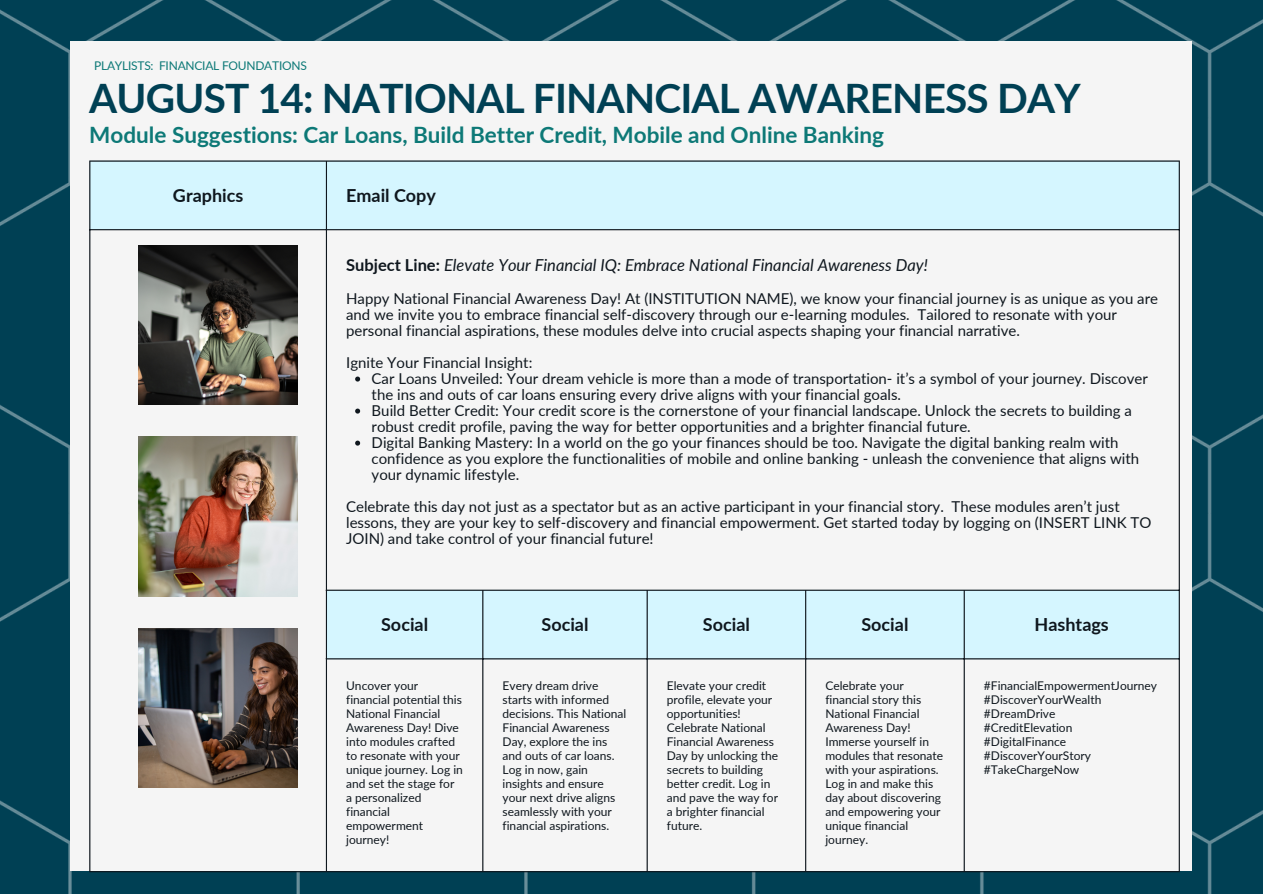
<style>
.page{position:relative;width:1263px;height:894px;background:#fff}
.page>*{position:absolute;margin:0;border:0;box-sizing:border-box;transform-origin:0 0}
.t1{font:700 40.5px "Lato";letter-spacing:-.02em;color:#004054}
.t2{font:700 22.5px "Lato";color:#0d7977}
.t3{font:700 18px "Lato";color:#0f171e}
.t4{font:italic 16.5px "Lato";color:#0f171e}
.t5{font:15px/16px "Lato";color:#0f171e}
.t6{font:12px/14px "Lato";color:#0f171e}
.t7{font:12px "Lato";letter-spacing:-.02em;color:#0d7977}
.s1{font-weight:700;font-style:normal}
</style>
<div class="page">
<div style="left:0;top:0;width:1263px;height:893px;background:#004054"></div>
<div style="left:71px;top:41px;width:1121px;height:829px;background:#f5f5f5"></div>
<svg style="left:90px;top:161px;width:1089px;height:498px"></svg>
<svg style="left:355px;top:376px;width:5px;height:5px"></svg>
<svg style="left:355px;top:408px;width:5px;height:5px"></svg>
<svg style="left:355px;top:440px;width:5px;height:5px"></svg>
<hr style="left:89px;top:161px;width:1px;height:709px;background:#0f171e">
<hr style="left:326px;top:161px;width:1px;height:709px;background:#0f171e">
<hr style="left:482px;top:590px;width:1px;height:280px;background:#0f171e">
<hr style="left:647px;top:590px;width:1px;height:280px;background:#0f171e">
<hr style="left:805px;top:590px;width:1px;height:280px;background:#0f171e">
<hr style="left:964px;top:590px;width:1px;height:280px;background:#0f171e">
<hr style="left:1179px;top:161px;width:1px;height:709px;background:#0f171e">
<hr style="left:89px;top:160px;width:1091px;height:1px;background:#0f171e">
<hr style="left:89px;top:229px;width:1091px;height:1px;background:#0f171e">
<hr style="left:326px;top:589px;width:854px;height:1px;background:#0f171e">
<hr style="left:326px;top:658px;width:854px;height:1px;background:#0f171e">
<hr style="left:89px;top:870px;width:1091px;height:2px;background:#0f171e">
<img style="left:138px;top:245px;width:159px;height:159px">
<img style="left:138px;top:437px;width:159px;height:159px">
<img style="left:138px;top:628px;width:159px;height:159px">
<p class="t7" style="left:94px;top:59px;width:214px">PLAYLISTS: FINANCIAL FOUNDATIONS</p>
<p class="t1" style="left:89px;top:72px;width:993px">AUGUST 14: NATIONAL FINANCIAL AWARENESS DAY</p>
<p class="t2" style="left:89px;top:120px;width:796px">Module Suggestions: Car Loans, Build Better Credit, Mobile and Online Banking</p>
<p class="t3" style="left:173px;top:184px;width:72px">Graphics</p>
<p class="t3" style="left:346px;top:184px;width:91px">Email Copy</p>
<p class="t4" style="left:346px;top:255px;width:583px"><span class="s1">Subject Line:</span> Elevate Your Financial IQ: Embrace National Financial Awareness Day!</p>
<p class="t5" style="left:346px;top:289px;width:813px">Happy National Financial Awareness Day! At (INSTITUTION NAME), we know your financial journey is as unique as you are and we invite you to embrace financial self-discovery through our e-learning modules. Tailored to resonate with your personal financial aspirations, these modules delve into crucial aspects shaping your financial narrative.</p>
<p class="t5" style="left:346px;top:353px;width:188px">Ignite Your Financial Insight:</p>
<p class="t5" style="left:372px;top:369px;width:778px">Car Loans Unveiled: Your dream vehicle is more than a mode of transportation- it’s a symbol of your journey. Discover the ins and outs of car loans ensuring every drive aligns with your financial goals.</p>
<p class="t5" style="left:372px;top:401px;width:762px">Build Better Credit: Your credit score is the cornerstone of your financial landscape. Unlock the secrets to building a robust credit profile, paving the way for better opportunities and a brighter financial future.</p>
<p class="t5" style="left:372px;top:433px;width:769px">Digital Banking Mastery: In a world on the go your finances should be too. Navigate the digital banking realm with confidence as you explore the functionalities of mobile and online banking - unleash the convenience that aligns with your dynamic lifestyle.</p>
<p class="t5" style="left:346px;top:497px;width:807px">Celebrate this day not just as a spectator but as an active participant in your financial story. These modules aren’t just lessons, they are your key to self-discovery and financial empowerment. Get started today by logging on (INSERT LINK TO<br>JOIN) and take control of your financial future!</p>
<p class="t3" style="left:381px;top:613px;width:49px">Social</p>
<p class="t3" style="left:541px;top:613px;width:49px">Social</p>
<p class="t3" style="left:703px;top:613px;width:49px">Social</p>
<p class="t3" style="left:861px;top:613px;width:49px">Social</p>
<p class="t3" style="left:1034px;top:613px;width:76px">Hashtags</p>
<p class="t6" style="left:346px;top:677px;width:118px">Uncover your financial potential this<br>National Financial<br>Awareness Day! Dive into modules crafted to resonate with your unique journey. Log in and set the stage for a personalized financial empowerment journey!</p>
<p class="t6" style="left:503px;top:677px;width:125px">Every dream drive starts with informed decisions. This National<br>Financial Awareness<br>Day, explore the ins and outs of car loans.<br>Log in now, gain insights and ensure your next drive aligns seamlessly with your financial aspirations.</p>
<p class="t6" style="left:667px;top:677px;width:113px">Elevate your credit profile, elevate your opportunities!<br>Celebrate National<br>Financial Awareness<br>Day by unlocking the secrets to building better credit. Log in and pave the way for a brighter financial future.</p>
<p class="t6" style="left:825px;top:677px;width:119px">Celebrate your financial story this<br>National Financial<br>Awareness Day!<br>Immerse yourself in modules that resonate with your aspirations.<br>Log in and make this day about discovering and empowering your unique financial journey.</p>
<p class="t6" style="left:984px;top:677px;width:175px">#FinancialEmpowermentJourney</p>
<p class="t6" style="left:984px;top:691px;width:119px">#DiscoverYourWealth</p>
<p class="t6" style="left:984px;top:705px;width:73px">#DreamDrive</p>
<p class="t6" style="left:984px;top:719px;width:90px">#CreditElevation</p>
<p class="t6" style="left:984px;top:733px;width:84px">#DigitalFinance</p>
<p class="t6" style="left:984px;top:747px;width:109px">#DiscoverYourStory</p>
<p class="t6" style="left:984px;top:761px;width:97px">#TakeChargeNow</p>
</div>
